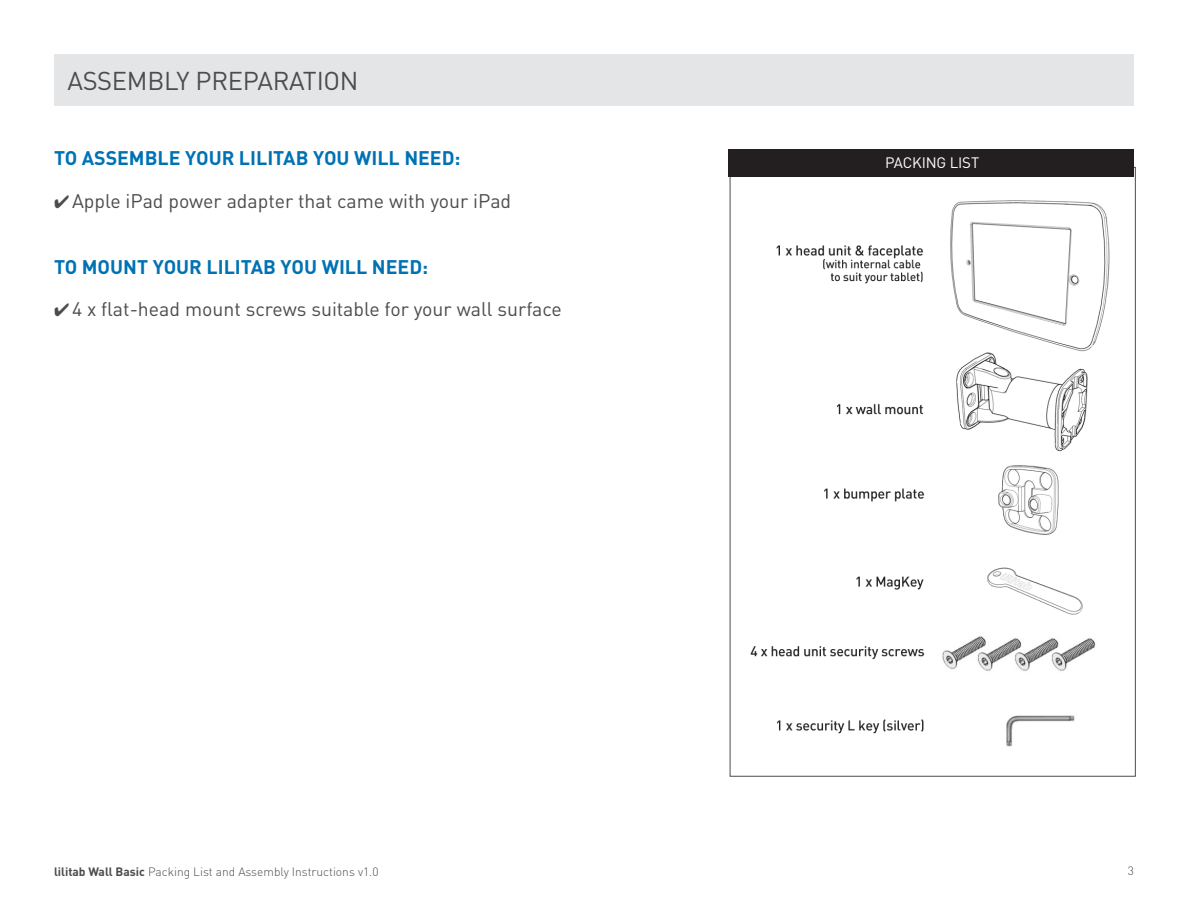
<style>
.page{position:relative;width:1188px;height:918px;background:#fff}
.page>*{position:absolute;margin:0;border:0;box-sizing:border-box;transform-origin:0 0}
.t1{font:25.5px "DIN";letter-spacing:-.01em;color:#4b4c4d}
.t2{font:19.5px "DIN";color:#4b4c4d}
.t3{font:700 19.5px "DIN";color:#0072b4}
.t4{font:15px "DIN";letter-spacing:-.01em;color:#fff}
.t5{font:300 12px "DIN";color:#4b4c4d}
.s1{font-weight:700}
</style>
<div class="page">
<div style="left:728px;top:149px;width:406px;height:27px;background:#231f20"></div>
<div style="left:54px;top:54px;width:1080px;height:52px;background:#e4e5e7"></div>
<img style="left:750px;top:200px;width:360px;height:547px">
<h1 class="t1" style="left:68px;top:65px;width:293px">ASSEMBLY PREPARATION</h1>
<p class="t3" style="left:54px;top:145px;width:408px">TO ASSEMBLE YOUR LILITAB YOU WILL NEED:</p>
<p class="t4" style="left:885px;top:153px;width:95px">PACKING LIST</p>
<p class="t2" style="left:54px;top:189px;width:459px">✔ Apple iPad power adapter that came with your iPad</p>
<p class="t3" style="left:54px;top:254px;width:42px">TO MOUN</p>
<p class="t3" style="left:137px;top:254px;width:293px">T YOUR LILITAB YOU WILL NEED:</p>
<p class="t2" style="left:54px;top:297px;width:509px">✔ 4 x flat-head mount screws suitable for your wall surface</p>
<p class="t5" style="left:54px;top:864px;width:326px"><span class="s1">LILITAB WALL BASIC</span> Packing List and Assembly Instructions v1.0</p>
<p class="t5" style="left:1128px;top:864px;width:8px">3</p>
</div>
